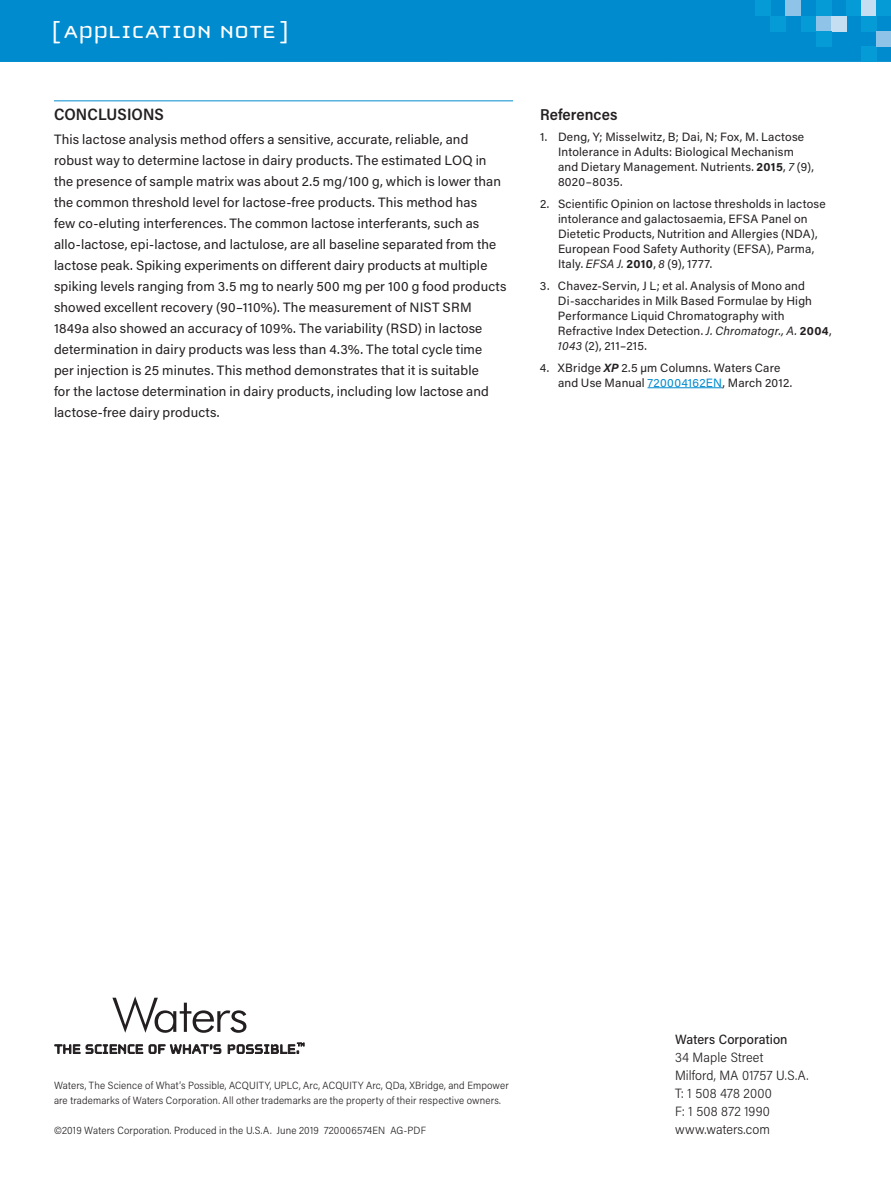
<style>
.page{position:relative;width:891px;height:1188px;background:#fff}
.page>*{position:absolute;margin:0;border:0;box-sizing:border-box;transform-origin:0 0}
.t1{font:25.5px "Cholla Unicase";letter-spacing:.01em;color:#fff;scale:1.1 1}
.t2{font:600 16.5px "Acumin Pro Semi Cond";letter-spacing:.005em;color:#231f20}
.t3{font:600 15.75px "Acumin Pro Semi Cond";letter-spacing:.005em;color:#231f20}
.t4{font:13.5px/21px "Acumin Pro";letter-spacing:.01em;color:#231f20}
.t5{font:300 13.5px/18px "Acumin Pro Semi Cond";letter-spacing:.01em;color:#231f20}
.t6{font:500 13.5px "Acumin Pro Semi Cond";letter-spacing:.005em;color:#231f20}
.t7{font:12px/15px "Acumin Pro";letter-spacing:.015em;color:#231f20}
.t8{font:300 10.5px/15px "Acumin Pro Semi Cond";letter-spacing:.015em;color:#231f20}
.s1{font-weight:700}
.s2{font-style:italic}
.s3{font-weight:700;font-style:italic}
.s4{color:#008bcf}
</style>
<div class="page">
<div style="left:0;top:0;width:891px;height:62px;background:#008bcf"></div>
<svg style="left:55px;top:1044px;width:88px;height:10px"></svg>
<svg style="left:149px;top:1044px;width:72px;height:10px"></svg>
<svg style="left:228px;top:1043px;width:76px;height:11px"></svg>
<svg style="left:112px;top:996px;width:134px;height:37px"></svg>
<div style="left:755px;top:0;width:15px;height:16px;background:#059bd7"></div>
<div style="left:861px;top:47px;width:15px;height:15px;background:#059bd7"></div>
<div style="left:770px;top:16px;width:16px;height:15px;background:#059bd7"></div>
<div style="left:786px;top:0;width:15px;height:16px;background:#90c3e8"></div>
<div style="left:801px;top:16px;width:15px;height:15px;background:#059bd7"></div>
<div style="left:816px;top:16px;width:16px;height:15px;background:#90c3e8"></div>
<div style="left:832px;top:16px;width:15px;height:15px;background:#c5def2"></div>
<div style="left:816px;top:0;width:16px;height:16px;background:#059bd7"></div>
<div style="left:816px;top:31px;width:16px;height:16px;background:#059bd7"></div>
<div style="left:861px;top:0;width:15px;height:16px;background:#c5def2"></div>
<div style="left:847px;top:0;width:14px;height:16px;background:#059bd7"></div>
<div style="left:876px;top:0;width:15px;height:16px;background:#059bd7"></div>
<div style="left:861px;top:16px;width:15px;height:15px;background:#059bd7"></div>
<div style="left:876px;top:31px;width:15px;height:16px;background:#90c3e8"></div>
<hr style="left:648px;top:387px;width:75px;height:1px;background:#008bcf">
<hr style="left:54px;top:100px;width:459px;height:1px;background:#008bcf">
<h1 class="t1" style="left:52px;top:19px;width:217px">[ APPLICATION NOTE ]</h1>
<p class="t2" style="left:54px;top:103px;width:111px">CONCLUSIONS</p>
<p class="t4" style="left:54px;top:128px;width:454px">This lactose analysis method offers a sensitive, accurate, reliable, and robust way to determine lactose in dairy products. The estimated LOQ in the presence of sample matrix was about 2.5 mg/100 g, which is lower than the common threshold level for lactose-free products. This method has<br>few co-eluting interferences. The common lactose interferants, such as allo-lactose, epi-lactose, and lactulose, are all baseline separated from the lactose peak. Spiking experiments on different dairy products at multiple spiking levels ranging from 3.5 mg to nearly 500 mg per 100 g food products showed excellent recovery (90–110%). The measurement of NIST SRM 1849a also showed an accuracy of 109%. The variability (RSD) in lactose determination in dairy products was less than 4.3%. The total cycle time<br>per injection is 25 minutes. This method demonstrates that it is suitable<br>for the lactose determination in dairy products, including low lactose and lactose-free dairy products.</p>
<p class="t3" style="left:540px;top:103px;width:79px">References</p>
<p class="t7" style="left:558px;top:129px;width:257px;text-indent:-18px">1. Deng, Y; Misselwitz, B; Dai, N; Fox, M. Lactose Intolerance in Adults: Biological Mechanism and Dietary Management. Nutrients. <span class="s1">2015</span>, <span class="s2">7</span> (9), 8020–8035.</p>
<p class="t7" style="left:558px;top:196px;width:269px;text-indent:-18px">2. Scientific Opinion on lactose thresholds in lactose intolerance and galactosaemia, EFSA Panel on Dietetic Products, Nutrition and Allergies (NDA), European Food Safety Authority (EFSA), Parma, Italy. <span class="s2">EFSA J.</span> <span class="s1">2010</span>, <span class="s2">8</span> (9), 1777.</p>
<p class="t7" style="left:558px;top:278px;width:275px;text-indent:-18px">3. Chavez-Servin, J L; et al. Analysis of Mono and Di-saccharides in Milk Based Formulae by High Performance Liquid Chromatography with Refractive Index Detection. <span class="s2">J. Chromatogr., A.</span> <span class="s1">2004</span>, <span class="s2">1043</span> (2), 211–215.</p>
<p class="t7" style="left:558px;top:359px;width:236px;text-indent:-18px">4. XBridge <span class="s3">XP</span> 2.5 µm Columns. Waters Care and Use Manual <span class="s4">720004162EN</span>, March 2012.</p>
<p class="t8" style="left:54px;top:1077px;width:456px">Waters, The Science of What’s Possible, ACQUITY, UPLC, Arc, ACQUITY Arc, QDa, XBridge, and Empower are trademarks of Waters Corporation. All other trademarks are the property of their respective owners.</p>
<p class="t8" style="left:54px;top:1122px;width:374px">©2019 Waters Corporation. Produced in the U.S.A. June 2019 720006574EN AG-PDF</p>
<p class="t6" style="left:675px;top:1030px;width:114px">Waters Corporation</p>
<p class="t5" style="left:675px;top:1048px;width:135px">34 Maple Street<br>Milford, MA 01757 U.S.A.<br>T: 1 508 478 2000<br>F: 1 508 872 1990 www.waters.com</p>
</div>
